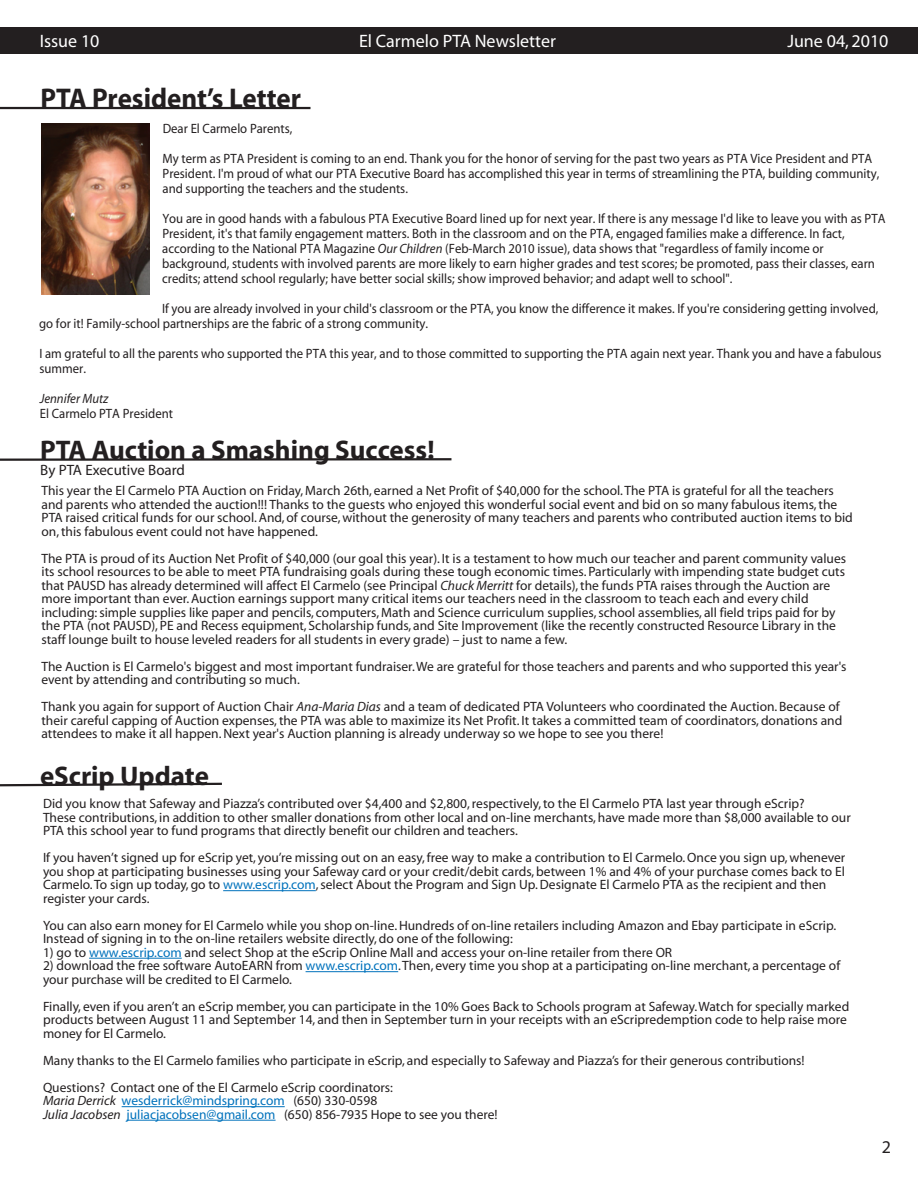
<style>
.page{position:relative;width:918px;height:1188px;background:#fff}
.page>*{position:absolute;margin:0;border:0;box-sizing:border-box;transform-origin:0 0}
.t1{font:700 28.65px "Myriad";color:#231f20;scale:.94 1}
.t2{font:700 27px "Myriad";color:#231f20}
.t3{font:18px "Myriad";color:#fff}
.t4{font:18px "Myriad";color:#231f20}
.t5{font:15px "Myriad";color:#231f20}
.t6{font:13.5px/13.5px "Myriad";color:#231f20}
.t7{font:13.5px/15px "Myriad";color:#231f20;scale:.94 1}
.t8{font:13.5px/13.5px "Myriad";color:#0072bc}
.t9{font:italic 13.5px "Myriad";color:#231f20;scale:.94 1}
.s1{font-style:italic}
.s2{color:#0072bc}
.s3{font-style:italic;color:#231f20}
.s4{color:#231f20}
</style>
<div class="page">
<hr style="left:0;top:107px;width:310px;height:2px;background:#231f20">
<img style="left:41px;top:123px;width:108px;height:172px">
<hr style="left:223px;top:890px;width:93px;height:1px;background:#0072bc">
<hr style="left:89px;top:958px;width:93px;height:1px;background:#0072bc">
<hr style="left:306px;top:971px;width:92px;height:1px;background:#0072bc">
<hr style="left:122px;top:1106px;width:163px;height:1px;background:#0072bc">
<hr style="left:127px;top:1120px;width:149px;height:1px;background:#0072bc">
<svg style="left:0;top:782px;width:222px;height:5px"></svg>
<svg style="left:0;top:458px;width:452px;height:3px"></svg>
<div style="left:0;top:27px;width:918px;height:27px;background:#231f20"></div>
<h3 class="t3" style="left:40px;top:32px;width:61px">Issue 10</h3>
<h3 class="t3" style="left:359px;top:32px;width:198px">El Carmelo PTA Newsletter</h3>
<h3 class="t3" style="left:787px;top:32px;width:103px">June 04, 2010</h3>
<h1 class="t1" style="left:40px;top:84px;width:279px">PTA President’s Letter</h1>
<p class="t7" style="left:163px;top:122px;width:139px">Dear El Carmelo Parents,</p>
<p class="t7" style="left:163px;top:152px;width:764px">My term as PTA President is coming to an end. Thank you for the honor of serving for the past two years as PTA Vice President and PTA<br>President. I'm proud of what our PTA Executive Board has accomplished this year in terms of streamlining the PTA, building community, and supporting the teachers and the students.</p>
<p class="t7" style="left:162px;top:212px;width:771px">You are in good hands with a fabulous PTA Executive Board lined up for next year. If there is any message I'd like to leave you with as PTA President, it's that family engagement matters. Both in the classroom and on the PTA, engaged families make a difference. In fact, according to the National PTA Magazine <span class="s1">Our Children</span> (Feb-March 2010 issue), data shows that "regardless of family income or background, students with involved parents are more likely to earn higher grades and test scores; be promoted, pass their classes, earn credits; attend school regularly; have better social skills; show improved behavior; and adapt well to school".</p>
<p class="t7" style="left:39px;top:302px;width:894px;text-indent:123px">If you are already involved in your child's classroom or the PTA, you know the difference it makes. If you're considering getting involved, go for it! Family-school partnerships are the fabric of a strong community.</p>
<p class="t7" style="left:39px;top:347px;width:897px">I am grateful to all the parents who supported the PTA this year, and to those committed to supporting the PTA again next year. Thank you and have a fabulous summer.</p>
<p class="t9" style="left:40px;top:392px;width:74px">Jennifer Mutz</p>
<p class="t7" style="left:40px;top:407px;width:143px">El Carmelo PTA President</p>
<h2 class="t2" style="left:40px;top:436px;width:396px">PTA Auction a Smashing Success!</h2>
<p class="t6" style="left:42px;top:485px;width:813px">This year the El Carmelo PTA Auction on Friday, March 26th, earned a Net Profit of $40,000 for the school. The PTA is grateful for all the teachers and parents who attended the auction!!! Thanks to the guests who enjoyed this wonderful social event and bid on so many fabulous items, the PTA raised critical funds for our school. And, of course, without the generosity of many teachers and parents who contributed auction items to bid on, this fabulous event could not have happened.</p>
<p class="t6" style="left:42px;top:552px;width:806px">The PTA is proud of its Auction Net Profit of $40,000 (our goal this year). It is a testament to how much our teacher and parent community values its school resources to be able to meet PTA fundraising goals during these tough economic times. Particularly with impending state budget cuts that PAUSD has already determined will affect El Carmelo (see Principal <span class="s1">Chuck Merritt</span> for details), the funds PTA raises through the Auction are more important than ever. Auction earnings support many critical items our teachers need in the classroom to teach each and every child including: simple supplies like paper and pencils, computers, Math and Science curriculum supplies, school assemblies, all field trips paid for by the PTA (not PAUSD), PE and Recess equipment, Scholarship funds, and Site Improvement (like the recently constructed Resource Library in the staff lounge built to house leveled readers for all students in every grade) – just to name a few.</p>
<p class="t6" style="left:42px;top:660px;width:807px">The Auction is El Carmelo's biggest and most important fundraiser. We are grateful for those teachers and parents and who supported this year's event by attending and contributing so much.</p>
<p class="t6" style="left:42px;top:701px;width:802px">Thank you again for support of Auction Chair <span class="s1">Ana-Maria Dias</span> and a team of dedicated PTA Volunteers who coordinated the Auction. Because of their careful capping of Auction expenses, the PTA was able to maximize its Net Profit. It takes a committed team of coordinators, donations and attendees to make it all happen. Next year's Auction planning is already underway so we hope to see you there!</p>
<p class="t5" style="left:40px;top:462px;width:146px">By PTA Executive Board</p>
<h2 class="t2" style="left:40px;top:762px;width:170px">eScrip Update</h2>
<p class="t6" style="left:43px;top:798px;width:809px">Did you know that Safeway and Piazza’s contributed over $4,400 and $2,800, respectively, to the El Carmelo PTA last year through eScrip?<br>These contributions, in addition to other smaller donations from other local and on-line merchants, have made more than $8,000 available to our<br>PTA this school year to fund programs that directly benefit our children and teachers.</p>
<p class="t6" style="left:43px;top:852px;width:804px">If you haven’t signed up for eScrip yet, you’re missing out on an easy, free way to make a contribution to El Carmelo. Once you sign up, whenever you shop at participating businesses using your Safeway card or your credit/debit cards, between 1% and 4% of your purchase comes back to El Carmelo. To sign up today, go to <span class="s2">www.escrip.com</span>, select About the Program and Sign Up. Designate El Carmelo PTA as the recipient and then register your cards.</p>
<p class="t6" style="left:43px;top:919px;width:795px">You can also earn money for El Carmelo while you shop on-line. Hundreds of on-line retailers including Amazon and Ebay participate in eScrip.<br>Instead of signing in to the on-line retailers website directly, do one of the following:</p>
<p class="t6" style="left:43px;top:946px;width:631px">1) go to <span class="s2">www.escrip.com</span> and select Shop at the eScrip Online Mall and access your on-line retailer from there OR</p>
<p class="t6" style="left:43px;top:960px;width:799px">2) download the free software AutoEARN from <span class="s2">www.escrip.com</span>. Then, every time you shop at a participating on-line merchant, a percentage of your purchase will be credited to El Carmelo.</p>
<p class="t6" style="left:43px;top:1000px;width:808px">Finally, even if you aren’t an eScrip member, you can participate in the 10% Goes Back to Schools program at Safeway. Watch for specially marked products between August 11 and September 14, and then in September turn in your receipts with an eScripredemption code to help raise more money for El Carmelo.</p>
<p class="t6" style="left:43px;top:1047px;width:763px;line-height:27px">Many thanks to the El Carmelo families who participate in eScrip, and especially to Safeway and Piazza’s for their generous contributions!<br>Questions? Contact one of the El Carmelo eScrip coordinators:</p>
<p class="t8" style="left:43px;top:1095px;width:456px"><span class="s3">Maria Derrick</span> wesderrick@mindspring.com <span class="s4">(650) 330-0598<br></span><span class="s3">Julia Jacobsen</span> juliacjacobsen@gmail.com <span class="s4">(650) 856-7935 Hope to see you there!</span></p>
<h3 class="t4" style="left:882px;top:1138px;width:11px">2</h3>
</div>
